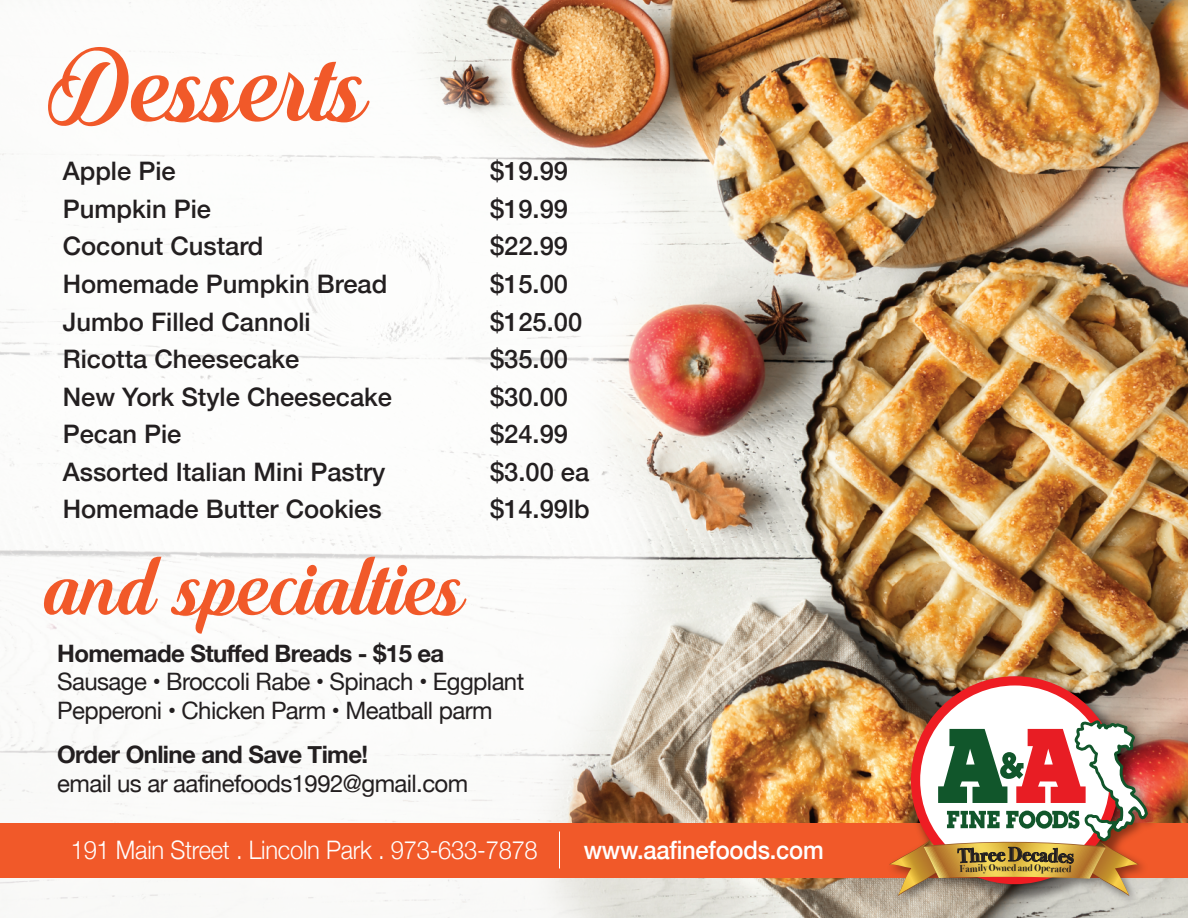
<style>
.page{position:relative;width:1188px;height:918px;background:#fff}
.page>*{position:absolute;margin:0;border:0;box-sizing:border-box;transform-origin:0 0}
.t1{font:110.25px "Quincho Script PERSONALUSE";color:#f15929;scale:.92 1}
.t2{font:87.75px "Quincho Script PERSONALUSE";color:#f15929;scale:.92 1}
.t3{font:500 25.5px "Helvetica Neue";color:#231f20}
.t4{font:300 25.5px "Helvetica Neue";letter-spacing:-.01em;color:#fff;scale:.93 1}
.t5{font:500 25.5px "Helvetica Neue";letter-spacing:-.01em;color:#fff;scale:.93 1}
.t6{font:24px/28.8px "Helvetica Neue";letter-spacing:-.025em;color:#231f20}
.t7{font:700 24px "Helvetica Neue";letter-spacing:-.025em;color:#231f20}
.t8{font:700 19.65px "Bodoni Svty Two ITCTT";color:#231f20}
.t9{font:700 9.9px "Bodoni Svty Two ITCTT";color:#231f20}
</style>
<div class="page">
<img style="left:713px;top:0;width:475px;height:918px">
<img style="left:0;top:0;width:713px;height:918px">
<div style="left:0;top:823px;width:1188px;height:54px;background:#f15929"></div>
<hr style="left:559px;top:831px;width:1px;height:38px;background:#fff">
<img style="left:882px;top:668px;width:281px;height:243px">
<img style="left:911px;top:676px;width:217px;height:44px">
<svg style="left:916px;top:681px;width:198px;height:198px"></svg>
<img style="left:889px;top:720px;width:261px;height:176px">
<h1 class="t1" style="left:48px;top:22px;width:348px">Desserts</h1>
<p class="t3" style="left:63px;top:151px;width:114px">Apple Pie</p>
<p class="t3" style="left:490px;top:151px;width:79px">$19.99</p>
<p class="t3" style="left:63px;top:188px;width:150px">Pumpkin Pie</p>
<p class="t3" style="left:490px;top:188px;width:79px">$19.99</p>
<p class="t3" style="left:63px;top:226px;width:202px">Coconut Custard</p>
<p class="t3" style="left:490px;top:226px;width:79px">$22.99</p>
<p class="t3" style="left:63px;top:263px;width:326px">Homemade Pumpkin Bread</p>
<p class="t3" style="left:490px;top:263px;width:79px">$15.00</p>
<p class="t3" style="left:63px;top:301px;width:249px">Jumbo Filled Cannoli</p>
<p class="t3" style="left:490px;top:301px;width:94px">$125.00</p>
<p class="t3" style="left:63px;top:338px;width:238px">Ricotta Cheesecake</p>
<p class="t3" style="left:490px;top:338px;width:79px">$35.00</p>
<p class="t3" style="left:63px;top:376px;width:331px">New York Style Cheesecake</p>
<p class="t3" style="left:490px;top:376px;width:79px">$30.00</p>
<p class="t3" style="left:63px;top:413px;width:120px">Pecan Pie</p>
<p class="t3" style="left:490px;top:413px;width:79px">$24.99</p>
<p class="t3" style="left:63px;top:451px;width:324px">Assorted Italian Mini Pastry</p>
<p class="t3" style="left:490px;top:451px;width:101px">$3.00 ea</p>
<p class="t3" style="left:63px;top:488px;width:320px">Homemade Butter Cookies</p>
<p class="t3" style="left:490px;top:488px;width:101px">$14.99lb</p>
<h2 class="t2" style="left:44px;top:536px;width:458px">and specialties</h2>
<p class="t7" style="left:57px;top:634px;width:389px">Homemade Stuffed Breads - $15 ea</p>
<p class="t6" style="left:57px;top:669px;width:469px">Sausage • Broccoli Rabe • Spinach • Eggplant<br>Pepperoni • Chicken Parm • Meatball parm</p>
<p class="t7" style="left:57px;top:736px;width:313px">Order Online and Save Time!</p>
<p class="t6" style="left:57px;top:770px;width:413px">email us ar aafinefoods1992@gmail.com</p>
<p class="t4" style="left:71px;top:829px;width:504px">191 Main Street . Lincoln Park . 973-633-7878</p>
<p class="t5" style="left:584px;top:829px;width:260px">www.aafinefoods.com</p>
<p class="t8" style="left:957px;top:840px;width:40px;rotate:-2deg">Thre</p>
<p class="t8" style="left:1008px;top:838px;width:16px">D</p>
<p class="t9" style="left:960px;top:860px;width:29px;rotate:-2deg">Family</p>
<p class="t9" style="left:988px;top:859px;width:24px;rotate:-1deg">Owne</p>
<p class="t9" style="left:1011px;top:859px;width:7px">d</p>
<p class="t9" style="left:1028px;top:859px;width:25px;rotate:2deg">d Ope</p>
<p class="t9" style="left:1051px;top:860px;width:22px;rotate:3deg">rated</p>
</div>
